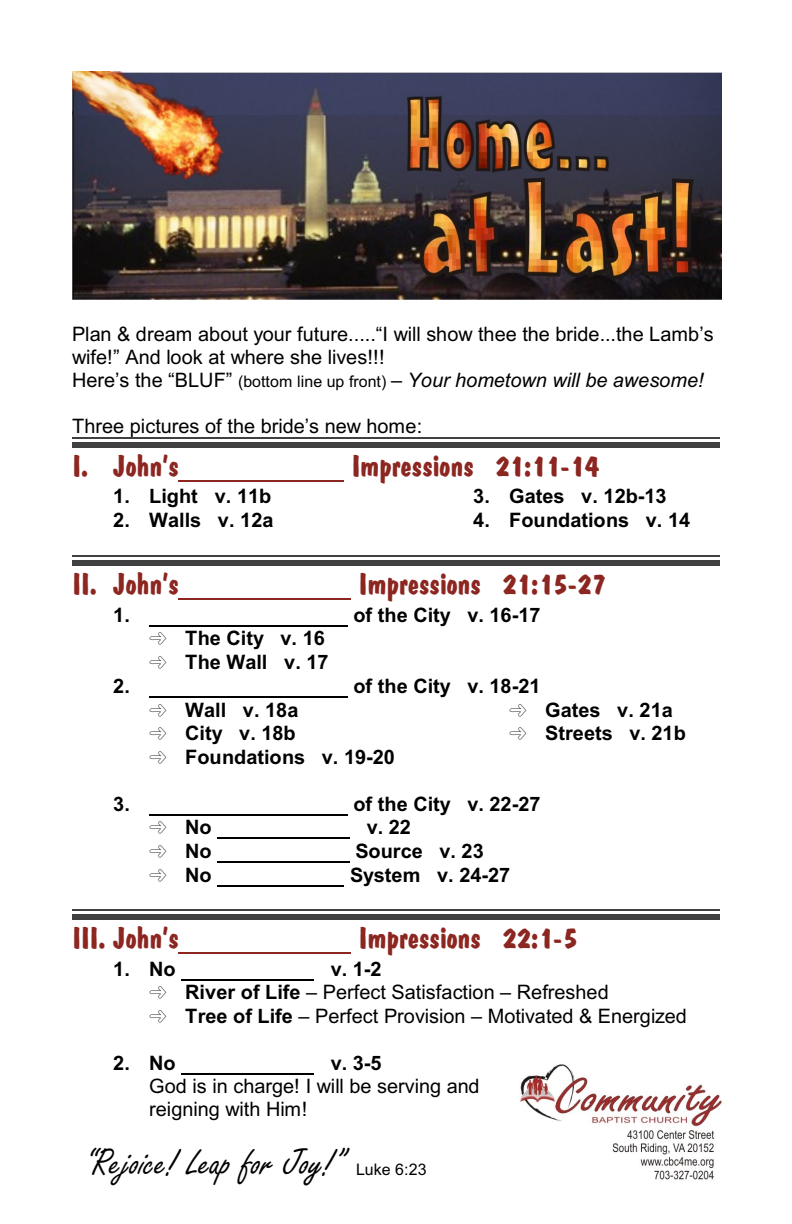
<style>
.page{position:relative;width:792px;height:1224px;background:#fff}
.page>*{position:absolute;margin:0;border:0;box-sizing:border-box;transform-origin:0 0}
.t1{font:40px "Freestyle Script";color:#000}
.t2{font:30px "Dom Bold BT";color:#8c2621}
.t3{font:20px/22.8px "Arial";color:#000}
.t4{font:700 20px/23.8px "Arial";color:#000}
.t5{font:16px "Arial";color:#000}
.s1{font-size:16px}
.s2{font-style:italic}
.s3{font-weight:700}
</style>
<div class="page">
<img style="left:520px;top:1064px;width:202px;height:116px">
<hr style="left:179px;top:480px;width:165px;height:2px;background:#8c2621">
<hr style="left:179px;top:598px;width:172px;height:2px;background:#8c2621">
<hr style="left:149px;top:625px;width:199px;height:1px;background:#000">
<hr style="left:149px;top:696px;width:199px;height:1px;background:#000">
<hr style="left:149px;top:814px;width:199px;height:1px;background:#000">
<hr style="left:217px;top:838px;width:133px;height:1px;background:#000">
<hr style="left:217px;top:862px;width:133px;height:1px;background:#000">
<hr style="left:217px;top:885px;width:127px;height:2px;background:#000">
<hr style="left:179px;top:952px;width:172px;height:2px;background:#8c2621">
<hr style="left:181px;top:979px;width:133px;height:1px;background:#000">
<hr style="left:181px;top:1073px;width:133px;height:1px;background:#000">
<hr style="left:72px;top:437px;width:648px;height:1px;background:#404040">
<div style="left:72px;top:442px;width:648px;height:5px;background:#404040"></div>
<hr style="left:72px;top:555px;width:648px;height:2px;background:#404040">
<div style="left:72px;top:561px;width:648px;height:5px;background:#404040"></div>
<hr style="left:72px;top:909px;width:648px;height:2px;background:#404040">
<div style="left:72px;top:915px;width:648px;height:5px;background:#404040"></div>
<img style="left:72px;top:72px;width:650px;height:228px">
<p class="t3" style="left:72px;top:325px;width:643px">Plan &amp; dream about your future.....“I will show thee the bride...the Lamb’s wife!” And look at where she lives!!!<br>Here’s the “BLUF” <span class="s1">(bottom line up front)</span> – <span class="s2">Your hometown will be awesome!</span></p>
<p class="t3" style="left:72px;top:416px;width:352px">Three pictures of the bride’s new home:</p>
<h2 class="t2" style="left:72px;top:453px;width:108px">I. John’s</h2>
<h2 class="t2" style="left:351px;top:453px;width:249px">Impressions 21:11-14</h2>
<p class="t4" style="left:113px;top:486px;width:160px">1. Light v. 11b</p>
<p class="t4" style="left:113px;top:510px;width:162px">2. Walls v. 12a</p>
<p class="t4" style="left:473px;top:486px;width:195px">3. Gates v. 12b-13</p>
<p class="t4" style="left:473px;top:510px;width:218px">4. Foundations v. 14</p>
<h2 class="t2" style="left:72px;top:572px;width:108px">II. John’s</h2>
<h2 class="t2" style="left:358px;top:572px;width:249px">Impressions 21:15-27</h2>
<p class="t4" style="left:113px;top:605px;width:18px">1.</p>
<p class="t4" style="left:353px;top:605px;width:189px">of the City v. 16-17</p>
<p class="t4" style="left:185px;top:628px;width:145px">The City v. 16<br>The Wall v. 17</p>
<p class="t4" style="left:113px;top:676px;width:18px">2.</p>
<p class="t4" style="left:353px;top:676px;width:189px">of the City v. 18-21</p>
<p class="t4" style="left:185px;top:700px;width:211px">Wall v. 18a<br>City v. 18b<br>Foundations v. 19-20</p>
<p class="t4" style="left:545px;top:700px;width:142px">Gates v. 21a<br>Streets v. 21b</p>
<p class="t4" style="left:113px;top:794px;width:18px">3.</p>
<p class="t4" style="left:353px;top:794px;width:189px">of the City v. 22-27</p>
<p class="t4" style="left:185px;top:817px;width:28px">No</p>
<p class="t4" style="left:367px;top:817px;width:46px">v. 22</p>
<p class="t4" style="left:185px;top:841px;width:28px">No</p>
<p class="t4" style="left:356px;top:841px;width:130px">Source v. 23</p>
<p class="t4" style="left:185px;top:865px;width:28px">No</p>
<p class="t4" style="left:350px;top:865px;width:162px">System v. 24-27</p>
<h2 class="t2" style="left:72px;top:926px;width:108px">III. John’s</h2>
<h2 class="t2" style="left:358px;top:926px;width:220px">Impressions 22:1-5</h2>
<p class="t4" style="left:113px;top:959px;width:64px">1. No</p>
<p class="t3" style="left:185px;top:959px;width:503px;line-height:23.8px;text-indent:145px"><span class="s3">v. 1-2<br>River of Life</span> – Perfect Satisfaction – Refreshed<br><span class="s3">Tree of Life</span> – Perfect Provision – Motivated &amp; Energized</p>
<p class="t4" style="left:113px;top:1053px;width:64px">2. No</p>
<p class="t4" style="left:331px;top:1053px;width:52px">v. 3-5</p>
<p class="t3" style="left:149px;top:1076px;width:332px">God is in charge! I will be serving and reigning with Him!</p>
<h1 class="t1" style="left:84px;top:1148px;width:259px">“Rejoice! Leap for Joy!”</h1>
<p class="t5" style="left:356px;top:1163px;width:72px">Luke 6:23</p>
</div>
